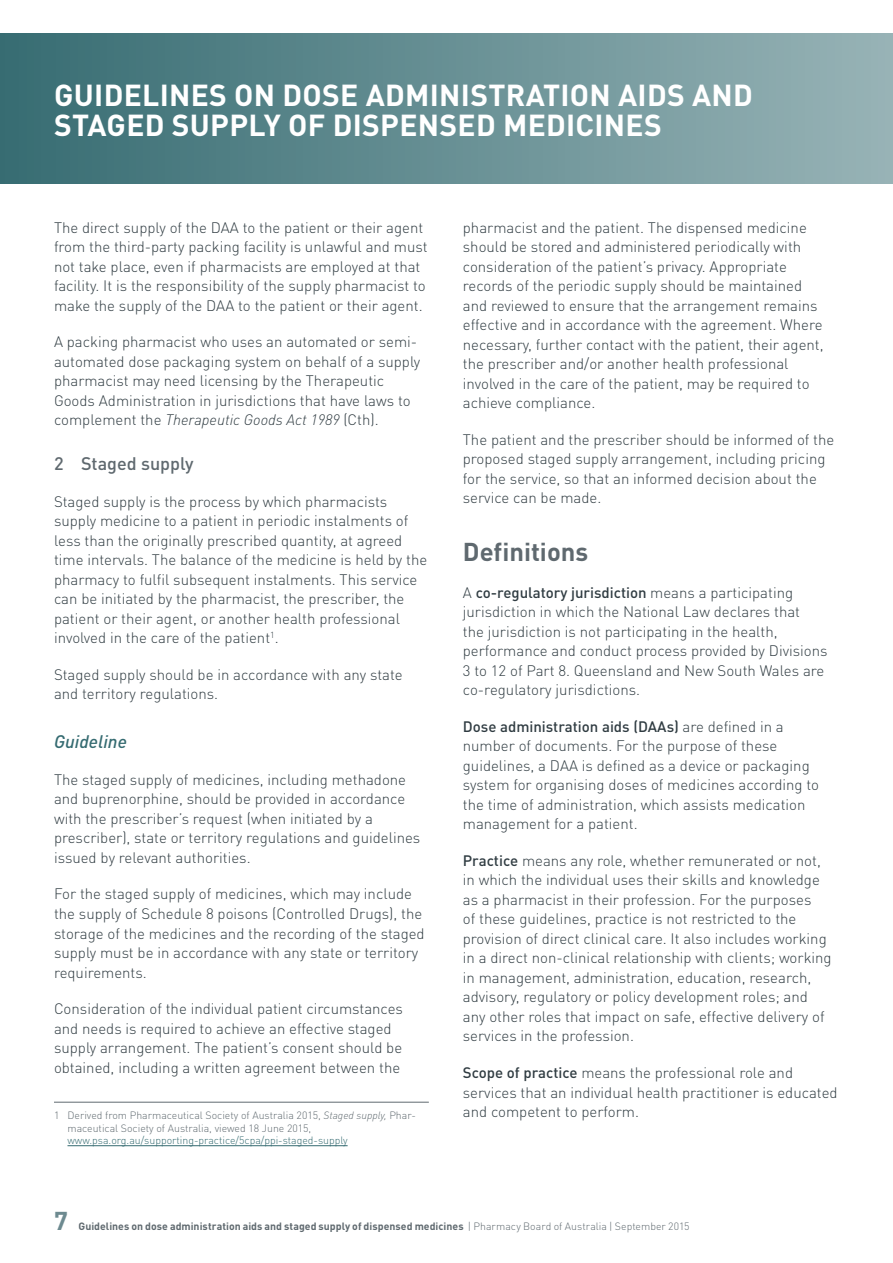
<style>
.page{position:relative;width:893px;height:1263px;background:#fff}
.page>*{position:absolute;margin:0;border:0;box-sizing:border-box;transform-origin:0 0}
.t1{font:700 30px/30px "DINOT";letter-spacing:.01em;color:#fff}
.t2{font:700 25.5px "DINOT";color:#5f696f}
.t3{font:700 25.5px "DINOT";color:#6d8a90}
.t4{font:500 18px "DINOT";color:#5f696f}
.t5{font:italic 500 18px "DINOT";color:#356b71}
.t6{font:300 15px/19.5px "DINOT";color:#303c42}
.t7{font:300 10.5px/12.6px "DINOT";color:#5f696f}
.t8{font:700 10.5px "DINOT";letter-spacing:.005em;color:#5f696f}
.t9{font:300 10.5px "DINOT";color:#356b71}
.s1{font-style:italic}
.s2{font-weight:500}
.s3{font-weight:300}
</style>
<div class="page">
<div style="left:0;top:34px;width:893px;height:150px;background:linear-gradient(to right,#376c72,#98b3b6)"></div>
<hr style="left:54px;top:1102px;width:375px;height:1px;background:#5f696f">
<hr style="left:68px;top:1145px;width:280px;height:1px;background:#356b71">
<h1 class="t1" style="left:54px;top:79px;width:700px">GUIDELINES ON DOSE ADMINISTRATION AIDS AND<br>STAGED SUPPLY OF DISPENSED MEDICINES</h1>
<p class="t6" style="left:54px;top:217px;width:375px">The direct supply of the DAA to the patient or their agent from the third-party packing facility is unlawful and must not take place, even if pharmacists are employed at that facility. It is the responsibility of the supply pharmacist to make the supply of the DAA to the patient or their agent.</p>
<p class="t6" style="left:54px;top:332px;width:368px">A packing pharmacist who uses an automated or semi&shy;automated dose packaging system on behalf of a supply pharmacist may need licensing by the Therapeutic Goods Administration in jurisdictions that have laws to complement the <span class="s1">Therapeutic Goods Act 1989</span> (Cth).</p>
<p class="t4" style="left:54px;top:452px;width:141px">2 Staged supply</p>
<p class="t6" style="left:54px;top:491px;width:375px">Staged supply is the process by which pharmacists supply medicine to a patient in periodic instalments of less than the originally prescribed quantity, at agreed time intervals. The balance of the medicine is held by the pharmacy to fulfil subsequent instalments. This service can be initiated by the pharmacist, the prescriber, the patient or their agent, or another health professional involved in the care of the patient<sup>1</sup>.</p>
<p class="t6" style="left:54px;top:664px;width:350px">Staged supply should be in accordance with any state and territory regulations.</p>
<p class="t5" style="left:54px;top:731px;width:74px">Guideline</p>
<p class="t6" style="left:54px;top:770px;width:368px">The staged supply of medicines, including methadone and buprenorphine, should be provided in accordance with the prescriber’s request (when initiated by a prescriber), state or territory regulations and guidelines issued by relevant authorities.</p>
<p class="t6" style="left:54px;top:884px;width:372px">For the staged supply of medicines, which may include the supply of Schedule 8 poisons (Controlled Drugs), the storage of the medicines and the recording of the staged supply must be in accordance with any state or territory requirements.</p>
<p class="t6" style="left:54px;top:999px;width:350px">Consideration of the individual patient circumstances and needs is required to achieve an effective staged supply arrangement. The patient’s consent should be obtained, including a written agreement between the</p>
<p class="t7" style="left:68px;top:1109px;width:350px;text-indent:-14px">1 Derived from Pharmaceutical Society of Australia 2015, <span class="s1">Staged supply,</span> Phar&shy;maceutical Society of Australia, viewed 18 June 2015,</p>
<p class="t9" style="left:68px;top:1134px;width:282px">www.psa.org.au/supporting-practice/5cpa/ppi-staged-supply</p>
<p class="t6" style="left:463px;top:217px;width:362px">pharmacist and the patient. The dispensed medicine should be stored and administered periodically with consideration of the patient’s privacy. Appropriate records of the periodic supply should be maintained and reviewed to ensure that the arrangement remains effective and in accordance with the agreement. Where necessary, further contact with the patient, their agent, the prescriber and/or another health professional involved in the care of the patient, may be required to achieve compliance.</p>
<p class="t6" style="left:463px;top:429px;width:373px">The patient and the prescriber should be informed of the proposed staged supply arrangement, including pricing for the service, so that an informed decision about the service can be made.</p>
<h2 class="t2" style="left:463px;top:535px;width:127px">Definitions</h2>
<p class="t6" style="left:463px;top:583px;width:366px">A <span class="s2">co-regulatory jurisdiction</span> means a participating jurisdiction in which the National Law declares that<br>the jurisdiction is not participating in the health, performance and conduct process provided by Divisions 3 to 12 of Part 8. Queensland and New South Wales are co-regulatory jurisdictions.</p>
<p class="t6" style="left:463px;top:717px;width:358px"><span class="s2">Dose administration aids (DAAs)</span> are defined in a number of documents. For the purpose of these guidelines, a DAA is defined as a device or packaging system for organising doses of medicines according to the time of administration, which assists medication management for a patient.</p>
<p class="t6" style="left:463px;top:851px;width:370px"><span class="s2">Practice</span> means any role, whether remunerated or not, in which the individual uses their skills and knowledge as a pharmacist in their profession. For the purposes<br>of these guidelines, practice is not restricted to the provision of direct clinical care. It also includes working in a direct non-clinical relationship with clients; working in management, administration, education, research, advisory, regulatory or policy development roles; and any other roles that impact on safe, effective delivery of services in the profession.</p>
<p class="t6" style="left:463px;top:1063px;width:376px"><span class="s2">Scope of practice</span> means the professional role and services that an individual health practitioner is educated and competent to perform.</p>
<h2 class="t3" style="left:54px;top:1204px;width:15px">7</h2>
<p class="t8" style="left:78px;top:1219px;width:612px">Guidelines on dose administration aids and staged supply of dispensed medicines <span class="s3">| Pharmacy Board of Australia | September 2015</span></p>
</div>
